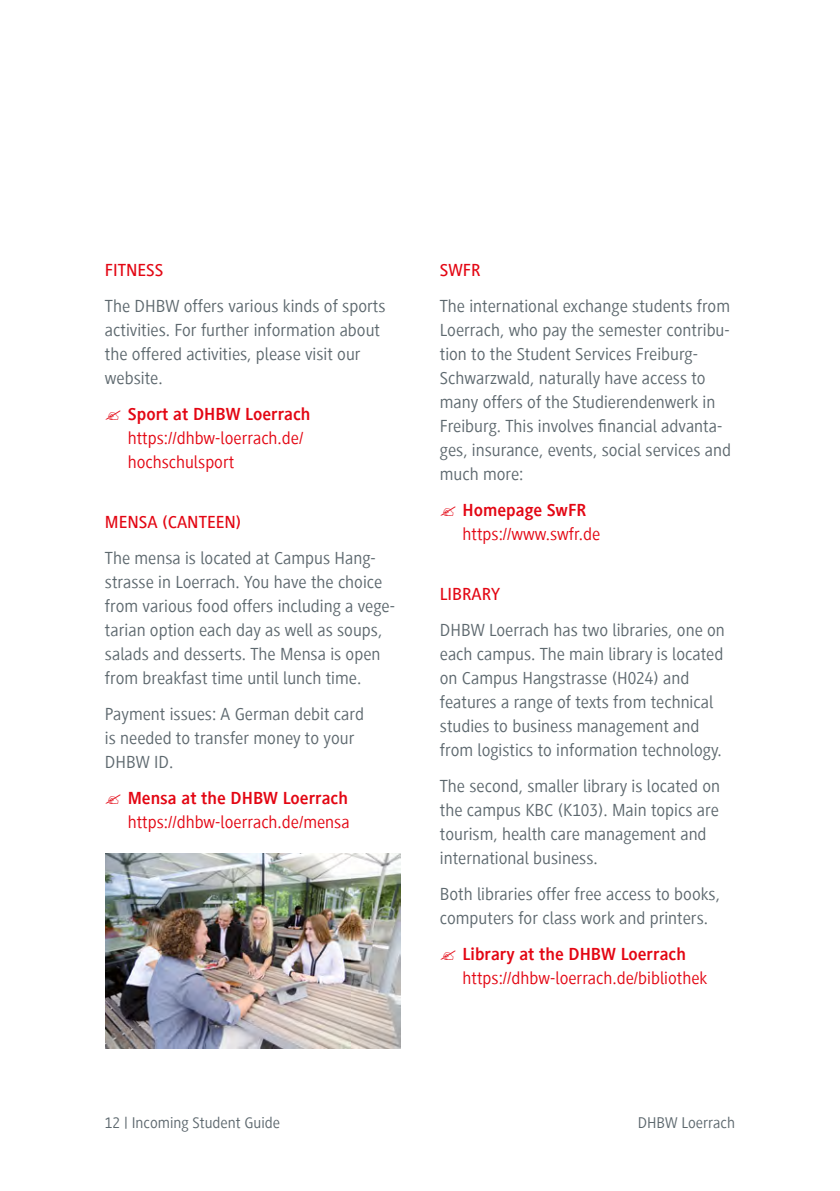
<style>
.page{position:relative;width:840px;height:1191px;background:#fff}
.page>*{position:absolute;margin:0;border:0;box-sizing:border-box;transform-origin:0 0}
.t1{font:18px/24px "Generis Sans Com";color:#5d686e}
.t2{font:18px/24px "Generis Sans Com";color:#e30613}
.t3{font:700 18px "Generis Sans Com";color:#e30613}
.t4{font:500 18px "Generis Sans Com";color:#e30613}
.t5{font:16px "Generis Sans Com";color:#5d686e}
</style>
<div class="page">
<img style="left:105px;top:853px;width:295px;height:195px">
<p class="t4" style="left:105px;top:260px;width:60px">FITNESS</p>
<p class="t1" style="left:105px;top:294px;width:282px">The DHBW offers various kinds of sports activities. For further information about the offered activities, please visit our website.</p>
<p class="t3" style="left:128px;top:404px;width:184px">Sport at DHBW Loerrach</p>
<p class="t2" style="left:128px;top:426px;width:177px">https://dhbw-loerrach.de/ hochschulsport</p>
<p class="t4" style="left:105px;top:512px;width:138px">MENSA (CANTEEN)</p>
<p class="t1" style="left:105px;top:546px;width:291px">The mensa is located at Campus Hang&shy;strasse in Loerrach. You have the choice from various food offers including a vege&shy;tarian option each day as well as soups, salads and desserts. The Mensa is open from breakfast time until lunch time.</p>
<p class="t1" style="left:105px;top:702px;width:260px">Payment issues: A German debit card is needed to transfer money to your<br>DHBW ID.</p>
<p class="t3" style="left:128px;top:788px;width:221px">Mensa at the DHBW Loerrach</p>
<p class="t2" style="left:128px;top:810px;width:223px">https://dhbw-loerrach.de/mensa</p>
<p class="t4" style="left:439px;top:260px;width:42px">SWFR</p>
<p class="t1" style="left:439px;top:294px;width:292px">The international exchange students from Loerrach, who pay the semester contribu&shy;tion to the Student Services Freiburg-Schwarzwald, naturally have access to many offers of the Studierendenwerk in Freiburg. This involves financial advanta&shy;ges, insurance, events, social services and much more:</p>
<p class="t3" style="left:462px;top:500px;width:125px">Homepage SwFR</p>
<p class="t2" style="left:462px;top:522px;width:139px">https://www.swfr.de</p>
<p class="t4" style="left:439px;top:584px;width:62px">LIBRARY</p>
<p class="t1" style="left:439px;top:618px;width:286px">DHBW Loerrach has two libraries, one on each campus. The main library is located on Campus Hangstrasse (H024) and features a range of texts from technical studies to business management and from logistics to information technology.</p>
<p class="t1" style="left:439px;top:774px;width:281px">The second, smaller library is located on the campus KBC (K103). Main topics are tourism, health care management and international business.</p>
<p class="t1" style="left:439px;top:882px;width:281px">Both libraries offer free access to books, computers for class work and printers.</p>
<p class="t3" style="left:462px;top:944px;width:225px">Library at the DHBW Loerrach</p>
<p class="t2" style="left:462px;top:966px;width:246px">https://dhbw-loerrach.de/bibliothek</p>
<p class="t5" style="left:105px;top:1114px;width:176px">12 | Incoming Student Guide</p>
<p class="t5" style="left:637px;top:1114px;width:99px">DHBW Loerrach</p>
</div>
